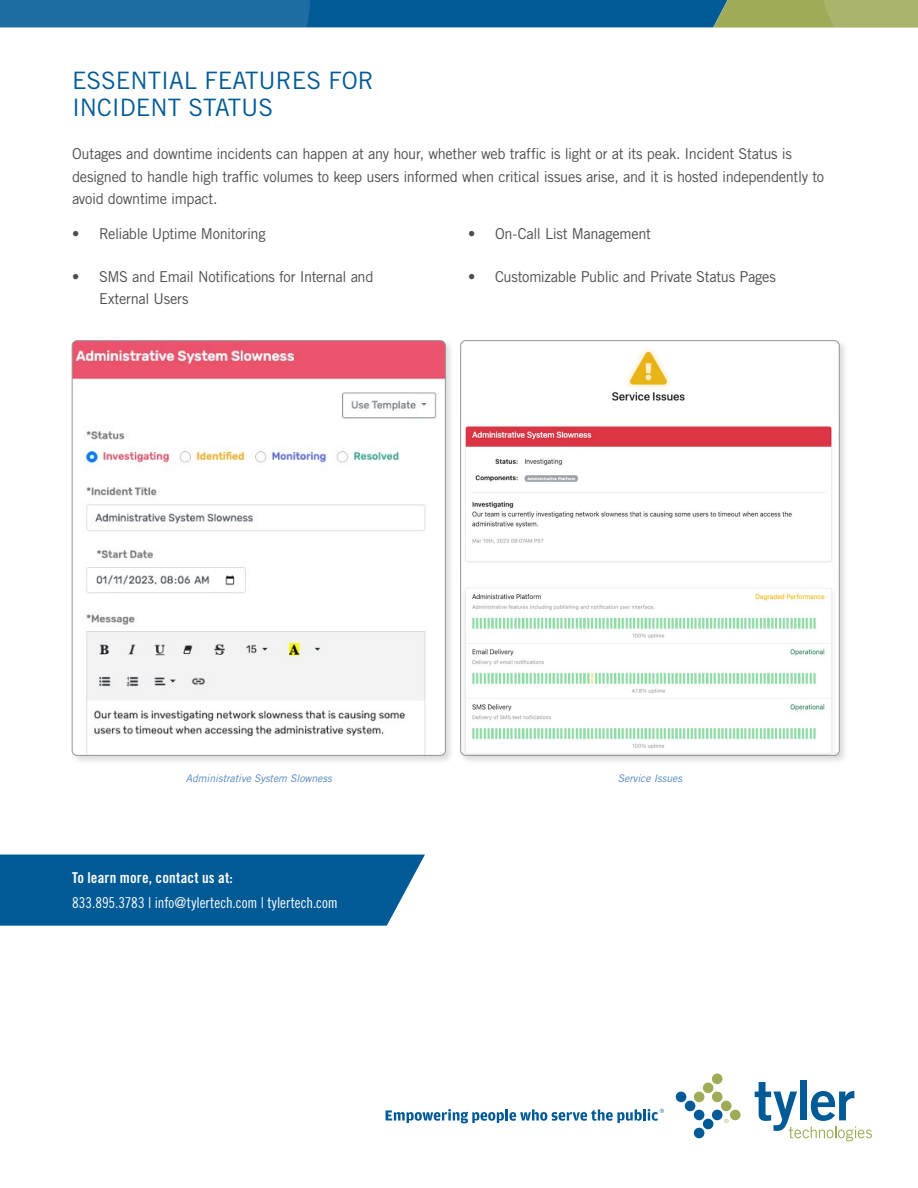
<style>
.page{position:relative;width:918px;height:1188px;background:#fff}
.page>*{position:absolute;margin:0;border:0;box-sizing:border-box;transform-origin:0 0}
.t1{font:24px/27px "Trade Gothic LT Std";color:#005a96}
.t2{font:15px/22.5px "Trade Gothic LT Std";letter-spacing:-.02em;color:#4d4d4f}
.t3{font:15px "Trade Gothic LT Std Cn 18";color:#fff}
.t4{font:15px "Trade Gothic LT Std Bd Cn 20";letter-spacing:.015em;color:#fff}
.t5{font:italic 10.5px "Trade Gothic LT Std";letter-spacing:-.005em;color:#5186bb}
</style>
<div class="page">
<svg style="left:0;top:0;width:918px;height:28px;background:#317590"></svg>
<div style="left:800px;top:1080px;width:7px;height:40px;background:#005a96"></div>
<svg style="left:755px;top:1082px;width:117px;height:59px"></svg>
<div style="left:676px;top:1092px;width:10px;height:10px;background:#005a96;border-radius:50%"></div>
<div style="left:685px;top:1101px;width:10px;height:10px;background:#005a96;border-radius:50%"></div>
<div style="left:694px;top:1110px;width:10px;height:10px;background:#005a96;border-radius:50%"></div>
<div style="left:694px;top:1128px;width:10px;height:10px;background:#005a96;border-radius:50%"></div>
<div style="left:703px;top:1119px;width:10px;height:10px;background:#005a96;border-radius:50%"></div>
<div style="left:712px;top:1110px;width:11px;height:10px;background:#005a96;border-radius:50%"></div>
<div style="left:694px;top:1092px;width:10px;height:10px;background:#a0ab57;border-radius:50%"></div>
<div style="left:703px;top:1083px;width:10px;height:10px;background:#a0ab57;border-radius:50%"></div>
<div style="left:712px;top:1092px;width:11px;height:10px;background:#a0ab57;border-radius:50%"></div>
<div style="left:721px;top:1101px;width:11px;height:10px;background:#a0ab57;border-radius:50%"></div>
<div style="left:730px;top:1110px;width:11px;height:10px;background:#a0ab57;border-radius:50%"></div>
<div style="left:712px;top:1074px;width:11px;height:10px;background:#a0ab57;border-radius:50%"></div>
<svg style="left:724px;top:1119px;width:5px;height:4px"></svg>
<svg style="left:386px;top:1109px;width:278px;height:14px"></svg>
<div style="left:70px;top:338px;width:385px;height:427px;background:#000;opacity:.15"></div>
<img style="left:72px;top:341px;width:372px;height:414px">
<div style="left:72px;top:340px;width:374px;height:416px;border:1px solid #939598;border-radius:5px"></div>
<div style="left:458px;top:338px;width:391px;height:427px;background:#000;opacity:.15"></div>
<img style="left:461px;top:341px;width:378px;height:414px">
<div style="left:0;top:855px;width:425px;height:71px;background:#005a96"></div>
<h1 class="t1" style="left:72px;top:67px;width:303px">ESSENTIAL FEATURES FOR<br>INCIDENT STATUS</h1>
<p class="t2" style="left:72px;top:142px;width:754px">Outages and downtime incidents can happen at any hour, whether web traffic is light or at its peak. Incident Status is designed to handle high traffic volumes to keep users informed when critical issues arise, and it is hosted independently to avoid downtime impact.</p>
<p class="t2" style="left:72px;top:222px;width:195px">• Reliable Uptime Monitoring</p>
<p class="t2" style="left:99px;top:265px;width:276px;text-indent:-27px">• SMS and Email Notifications for Internal and<br>External Users</p>
<p class="t2" style="left:468px;top:222px;width:185px">• On-Call List Management</p>
<p class="t2" style="left:468px;top:265px;width:310px">• Customizable Public and Private Status Pages</p>
<p class="t5" style="left:186px;top:772px;width:148px">Administrative System Slowness</p>
<p class="t5" style="left:618px;top:772px;width:66px">Service Issues</p>
<p class="t4" style="left:72px;top:869px;width:162px">To learn more, contact us at:</p>
<p class="t3" style="left:72px;top:893px;width:267px">833.895.3783 | info@tylertech.com | tylertech.com</p>
</div>
